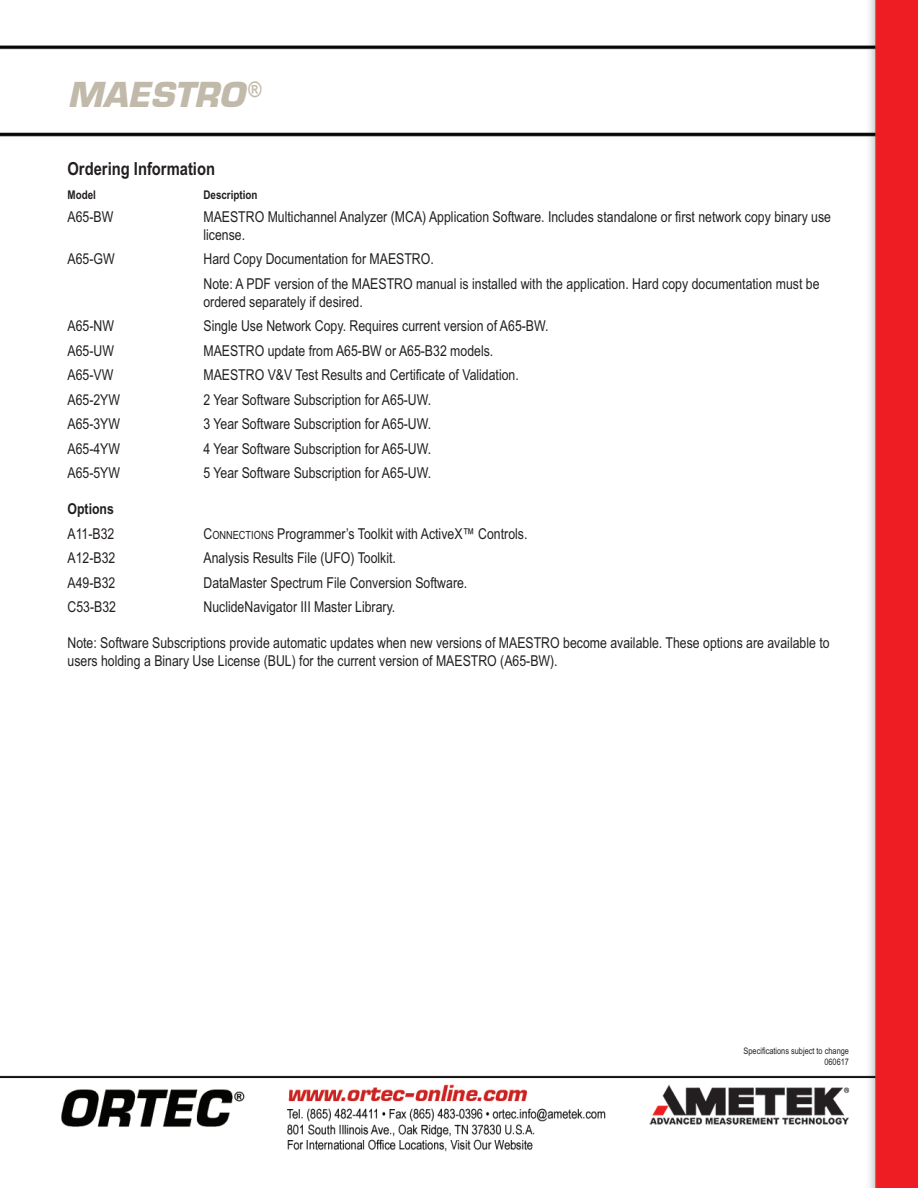
<style>
.page{position:relative;width:918px;height:1188px;background:#fff}
.page>*{position:absolute;margin:0;border:0;box-sizing:border-box;transform-origin:0 0}
.t1{font:36px "EGG Eurostile";color:#c1baaa}
.t2{font:700 18px "Arial Narrow";color:#231f20}
.t3{font:15px/18px "Arial Narrow";color:#231f20}
.t4{font:700 15px "Arial Narrow";color:#231f20}
.t5{font:700 12px "Arial Narrow";color:#231f20}
.t6{font:9px/10.8px "Arial Narrow";color:#231f20;text-align:right}
.s1{font-size:11.25px}
</style>
<div class="page">
<img style="left:0;top:0;width:918px;height:1188px">
<div style="left:684px;top:1046px;width:166px;height:27px;background:#fff"></div>
<h1 class="t1" style="left:68px;top:74px;width:196px">MAESTRO <sup>®</sup></h1>
<p class="t2" style="left:68px;top:158px;width:149px">Ordering Information</p>
<p class="t5" style="left:68px;top:188px;width:30px">Model</p>
<p class="t5" style="left:203px;top:188px;width:56px">Description</p>
<p class="t3" style="left:68px;top:208px;width:47px">A65-BW</p>
<p class="t3" style="left:203px;top:208px;width:629px">MAESTRO Multichannel Analyzer (MCA) Application Software. Includes standalone or first network copy binary use license.</p>
<p class="t3" style="left:68px;top:250px;width:49px">A65-GW</p>
<p class="t3" style="left:203px;top:247px;width:618px;line-height:24.5px">Hard Copy Documentation for MAESTRO.<br>Note: A PDF version of the MAESTRO manual is installed with the application. Hard copy documentation must be</p>
<p class="t3" style="left:203px;top:293px;width:161px">ordered separately if desired.</p>
<p class="t3" style="left:68px;top:317px;width:48px">A65-NW</p>
<p class="t3" style="left:203px;top:317px;width:347px">Single Use Network Copy. Requires current version of A65-BW.</p>
<p class="t3" style="left:68px;top:342px;width:48px">A65-UW</p>
<p class="t3" style="left:203px;top:342px;width:291px">MAESTRO update from A65-BW or A65-B32 models.</p>
<p class="t3" style="left:68px;top:366px;width:47px">A65-VW</p>
<p class="t3" style="left:203px;top:366px;width:317px">MAESTRO V&amp;V Test Results and Certificate of Validation.</p>
<p class="t3" style="left:68px;top:391px;width:54px">A65-2YW</p>
<p class="t3" style="left:203px;top:391px;width:229px">2 Year Software Subscription for A65-UW.</p>
<p class="t3" style="left:68px;top:415px;width:54px">A65-3YW</p>
<p class="t3" style="left:203px;top:415px;width:229px">3 Year Software Subscription for A65-UW.</p>
<p class="t3" style="left:68px;top:440px;width:54px">A65-4YW</p>
<p class="t3" style="left:203px;top:440px;width:229px">4 Year Software Subscription for A65-UW.</p>
<p class="t3" style="left:68px;top:464px;width:54px">A65-5YW</p>
<p class="t3" style="left:203px;top:464px;width:229px">5 Year Software Subscription for A65-UW.</p>
<p class="t4" style="left:68px;top:500px;width:48px">Options</p>
<p class="t3" style="left:68px;top:525px;width:48px">A11-B32</p>
<p class="t3" style="left:203px;top:525px;width:326px">C<span class="s1">ONNECTIONS</span> Programmer’s Toolkit with ActiveX™ Controls.</p>
<p class="t3" style="left:68px;top:549px;width:49px">A12-B32</p>
<p class="t3" style="left:203px;top:549px;width:194px">Analysis Results File (UFO) Toolkit.</p>
<p class="t3" style="left:68px;top:573px;width:49px">A49-B32</p>
<p class="t3" style="left:203px;top:573px;width:265px">DataMaster Spectrum File Conversion Software.</p>
<p class="t3" style="left:68px;top:598px;width:50px">C53-B32</p>
<p class="t3" style="left:203px;top:598px;width:193px">NuclideNavigator III Master Library.</p>
<p class="t3" style="left:68px;top:634px;width:764px">Note: Software Subscriptions provide automatic updates when new versions of MAESTRO become available. These options are available to users holding a Binary Use License (BUL) for the current version of MAESTRO (A65-BW).</p>
<p class="t6" style="left:744px;top:1046px;width:107px">Specifications subject to change<br>060617</p>
</div>
